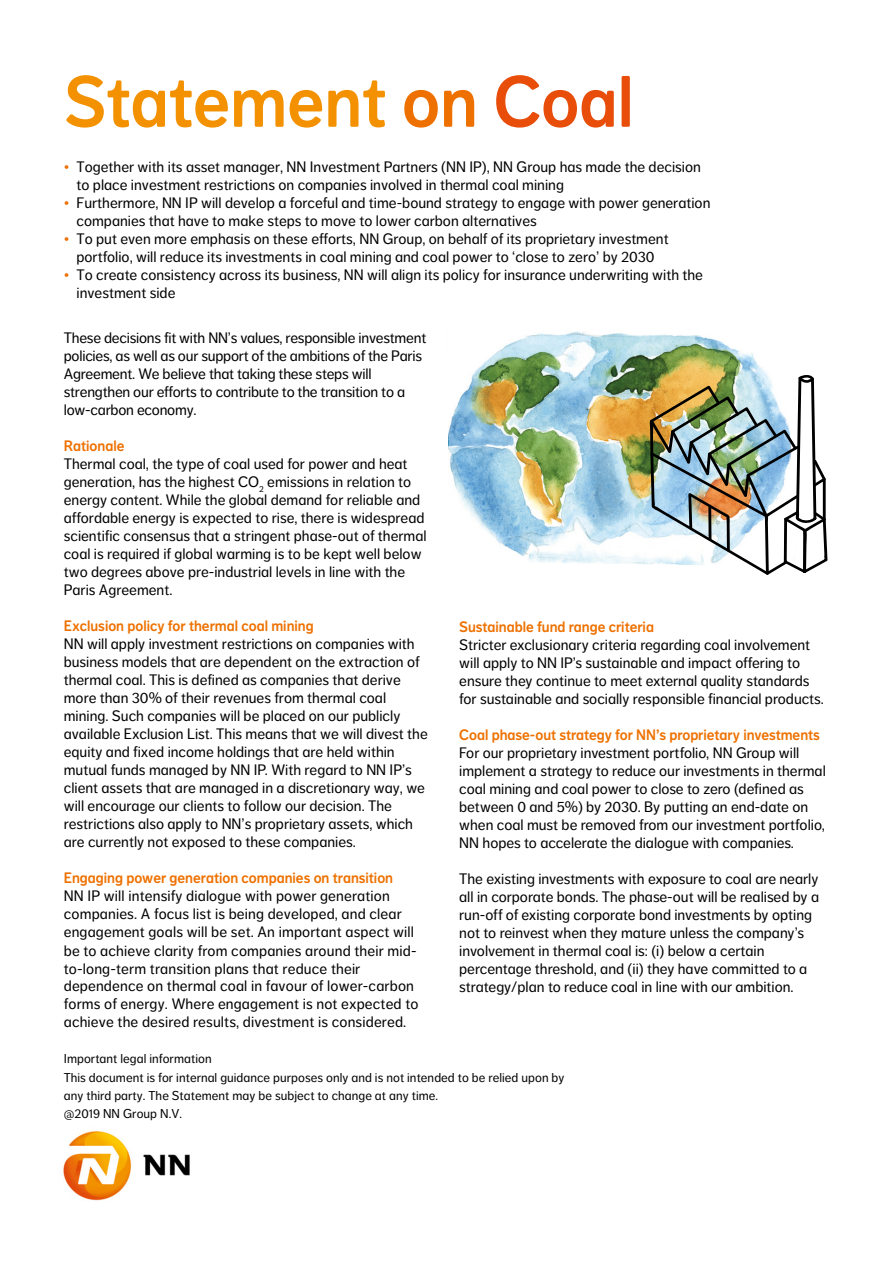
<style>
.page{position:relative;width:893px;height:1263px;background:#fff}
.page>*{position:absolute;margin:0;border:0;box-sizing:border-box;transform-origin:0 0}
.t1{font:72px "NN Dagny Display";color:#f39100}
.t2{font:15px/18px "NN Dagny Text";color:#000}
.t3{font:15px "NN Dagny Display";color:#ee7100}
.t4{font:12.75px/18.3px "NN Dagny Text";letter-spacing:.005em;color:#000}
.s1{color:#ee7100}
.s2{color:#e94d0a}
</style>
<div class="page">
<img style="left:63px;top:1131px;width:127px;height:70px">
<img style="left:448px;top:331px;width:319px;height:233px">
<img style="left:649px;top:374px;width:178px;height:201px">
<h1 class="t1" style="left:64px;top:60px;width:571px">Statement <span class="s1">on</span> <span class="s2">Coal</span></h1>
<p class="t2" style="left:77px;top:158px;width:626px;text-indent:-13px"><span class="s1">•</span> Together with its asset manager, NN Investment Partners (NN IP), NN Group has made the decision to place investment restrictions on companies involved in thermal coal mining</p>
<p class="t2" style="left:77px;top:195px;width:635px;line-height:17.4px;text-indent:-13px"><span class="s1">•</span> Furthermore, NN IP will develop a forceful and time-bound strategy to engage with power generation companies that have to make steps to move to lower carbon alternatives</p>
<p class="t2" style="left:64px;top:230px;width:606px;text-align:center"><span class="s1">•</span> To put even more emphasis on these efforts, NN Group, on behalf of its proprietary investment portfolio, will reduce its investments in coal mining and coal power to ‘close to zero’ by 2030</p>
<p class="t2" style="left:77px;top:267px;width:628px;line-height:17.4px;text-indent:-13px"><span class="s1">•</span> To create consistency across its business, NN will align its policy for insurance underwriting with the investment side</p>
<p class="t2" style="left:64px;top:329px;width:364px">These decisions fit with NN’s values, responsible investment policies, as well as our support of the ambitions of the Paris Agreement. We believe that taking these steps will strengthen our efforts to contribute to the transition to a low-carbon economy.</p>
<p class="t3" style="left:64px;top:437px;width:62px">Rationale</p>
<p class="t2" style="left:64px;top:455px;width:364px">Thermal coal, the type of coal used for power and heat generation, has the highest CO<sub>2</sub> emissions in relation to energy content. While the global demand for reliable and affordable energy is expected to rise, there is widespread scientific consensus that a stringent phase-out of thermal coal is required if global warming is to be kept well below two degrees above pre-industrial levels in line with the Paris Agreement.</p>
<p class="t3" style="left:64px;top:617px;width:251px">Exclusion policy for thermal coal mining</p>
<p class="t2" style="left:64px;top:635px;width:366px">NN will apply investment restrictions on companies with business models that are dependent on the extraction of thermal coal. This is defined as companies that derive more than 30% of their revenues from thermal coal mining. Such companies will be placed on our publicly available Exclusion List. This means that we will divest the equity and fixed income holdings that are held within mutual funds managed by NN IP. With regard to NN IP’s client assets that are managed in a discretionary way, we will encourage our clients to follow our decision. The restrictions also apply to NN’s proprietary assets, which are currently not exposed to these companies.</p>
<p class="t3" style="left:64px;top:869px;width:331px">Engaging power generation companies on transition</p>
<p class="t2" style="left:64px;top:887px;width:356px">NN IP will intensify dialogue with power generation companies. A focus list is being developed, and clear engagement goals will be set. An important aspect will be to achieve clarity from companies around their mid&shy;to-long-term transition plans that reduce their dependence on thermal coal in favour of lower-carbon forms of energy. Where engagement is not expected to achieve the desired results, divestment is considered.</p>
<p class="t3" style="left:459px;top:618px;width:196px">Sustainable fund range criteria</p>
<p class="t2" style="left:459px;top:636px;width:366px">Stricter exclusionary criteria regarding coal involvement will apply to NN IP’s sustainable and impact offering to ensure they continue to meet external quality standards for sustainable and socially responsible financial products.</p>
<p class="t3" style="left:459px;top:726px;width:362px">Coal phase-out strategy for NN’s proprietary investments</p>
<p class="t2" style="left:459px;top:744px;width:368px">For our proprietary investment portfolio, NN Group will implement a strategy to reduce our investments in thermal coal mining and coal power to close to zero (defined as between 0 and 5%) by 2030. By putting an end-date on when coal must be removed from our investment portfolio, NN hopes to accelerate the dialogue with companies.</p>
<p class="t2" style="left:459px;top:870px;width:361px">The existing investments with exposure to coal are nearly all in corporate bonds. The phase-out will be realised by a run-off of existing corporate bond investments by opting not to reinvest when they mature unless the company’s involvement in thermal coal is: (i) below a certain percentage threshold, and (ii) they have committed to a strategy/plan to reduce coal in line with our ambition.</p>
<p class="t4" style="left:64px;top:1049px;width:502px">Important legal information<br>This document is for internal guidance purposes only and is not intended to be relied upon by any third party. The Statement may be subject to change at any time.<br>@2019 NN Group N.V.</p>
</div>
